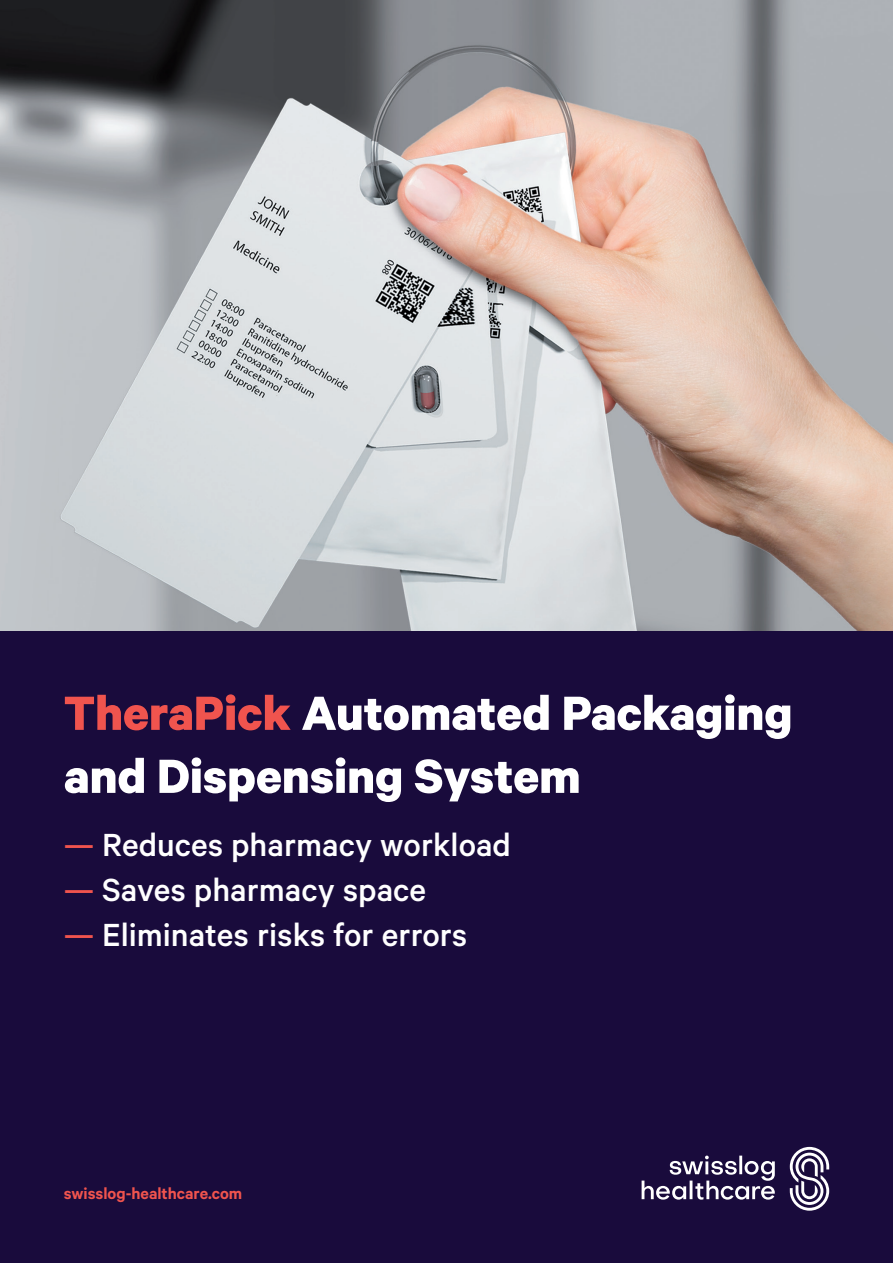
<style>
.page{position:relative;width:893px;height:1263px;background:#fff}
.page>*{position:absolute;margin:0;border:0;box-sizing:border-box;transform-origin:0 0}
.t1{font:700 54px/63px "Calibre";color:#fff}
.t2{font:500 36px "Calibre";color:#fff}
.t3{font:600 18px "Calibre";color:#f0544e}
.s1{color:#f0544e}
</style>
<div class="page">
<div style="left:0;top:631px;width:893px;height:632px;background:#190b3c"></div>
<svg style="left:642px;top:1155px;width:133px;height:44px"></svg>
<svg style="left:790px;top:1147px;width:39px;height:64px"></svg>
<img style="left:0;top:0;width:893px;height:631px">
<h1 class="t1" style="left:64px;top:680px;width:730px"><span class="s1">TheraPick</span> Automated Packaging and Dispensing System</h1>
<p class="t2" style="left:64px;top:824px;width:449px"><span class="s1">—</span> Reduces pharmacy workload</p>
<p class="t2" style="left:64px;top:869px;width:364px"><span class="s1">—</span> Saves pharmacy space</p>
<p class="t2" style="left:64px;top:914px;width:405px"><span class="s1">—</span> Eliminates risks for errors</p>
<p class="t3" style="left:64px;top:1183px;width:180px">swisslog-healthcare.com</p>
</div>
